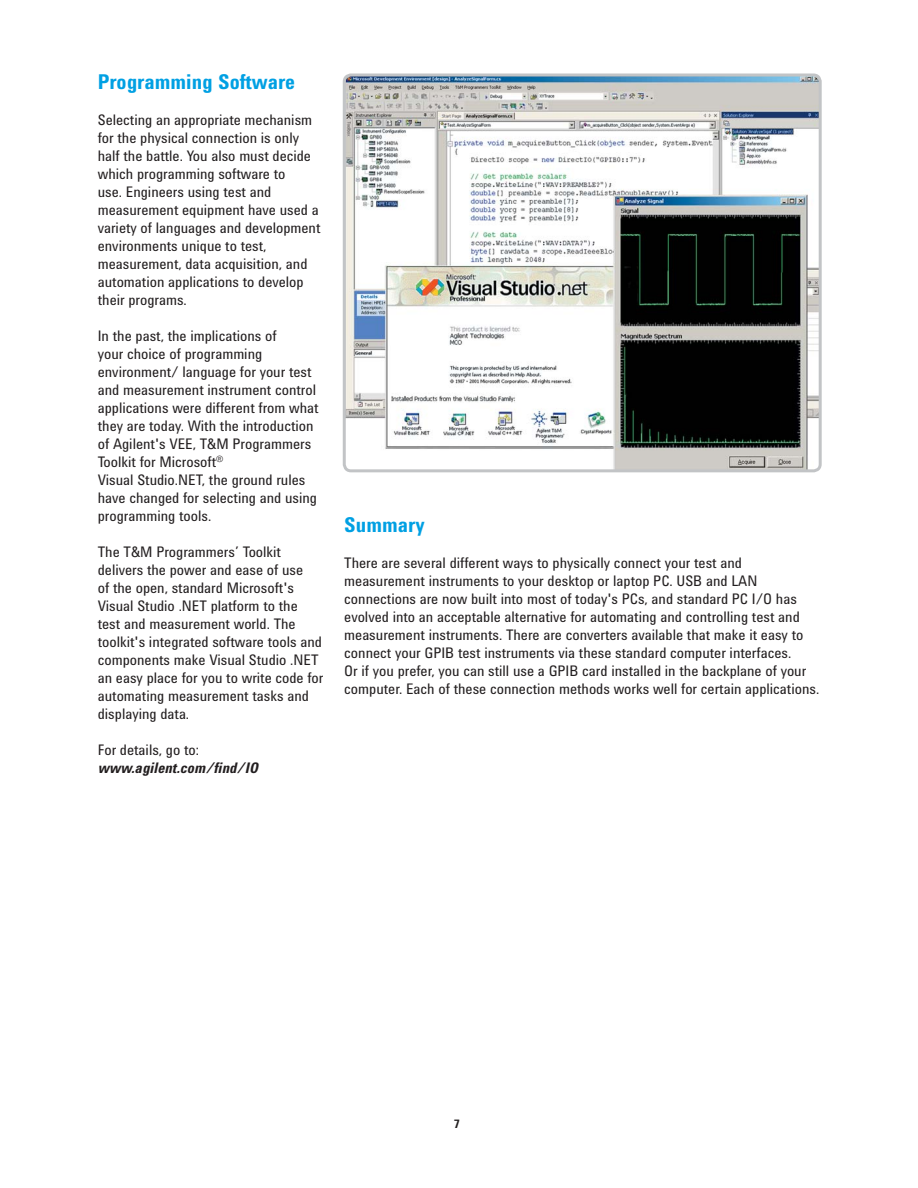
<style>
.page{position:relative;width:918px;height:1188px;background:#fff}
.page>*{position:absolute;margin:0;border:0;box-sizing:border-box;transform-origin:0 0}
.t1{font:700 21px "Agilent Condensed CFF";color:#00a0e3}
.t2{font:15px/18px "Agilent Condensed CFF";color:#231f20}
.t3{font:italic 700 15px "Agilent Condensed CFF";color:#231f20}
.t4{font:700 12px "Agilent Condensed CFF";color:#231f20}
</style>
<div class="page">
<img style="left:344px;top:75px;width:476px;height:396px;border-radius:7px">
<div style="left:343px;top:74px;width:479px;height:398px;border:3px solid #c2c4c6;border-radius:7px"></div>
<h1 class="t1" style="left:98px;top:74px;width:199px">Programming Software</h1>
<p class="t2" style="left:98px;top:113px;width:224px">Selecting an appropriate mechanism for the physical connection is only half the battle. You also must decide which programming software to<br>use. Engineers using test and measurement equipment have used a variety of languages and development environments unique to test, measurement, data acquisition, and automation applications to develop their programs.</p>
<p class="t2" style="left:98px;top:329px;width:222px">In the past, the implications of<br>your choice of programming environment/ language for your test and measurement instrument control applications were different from what they are today. With the introduction of Agilent's VEE, T&amp;M Programmers<br>Toolkit for Microsoft<sup>®<br></sup>Visual Studio.NET, the ground rules have changed for selecting and using programming tools.</p>
<p class="t2" style="left:98px;top:545px;width:227px">The T&amp;M Programmers’ Toolkit delivers the power and ease of use<br>of the open, standard Microsoft's<br>Visual Studio .NET platform to the test and measurement world. The toolkit's integrated software tools and components make Visual Studio .NET an easy place for you to write code for automating measurement tasks and displaying data.</p>
<p class="t2" style="left:98px;top:743px;width:103px">For details, go to:</p>
<p class="t3" style="left:98px;top:762px;width:162px">www.agilent.com/find/IO</p>
<h1 class="t1" style="left:344px;top:517px;width:82px">Summary</h1>
<p class="t2" style="left:344px;top:556px;width:477px">There are several different ways to physically connect your test and measurement instruments to your desktop or laptop PC. USB and LAN connections are now built into most of today's PCs, and standard PC I/O has evolved into an acceptable alternative for automating and controlling test and measurement instruments. There are converters available that make it easy to connect your GPIB test instruments via these standard computer interfaces.<br>Or if you prefer, you can still use a GPIB card installed in the backplane of your computer. Each of these connection methods works well for certain applications.</p>
<p class="t4" style="left:454px;top:1120px;width:7px">7</p>
</div>
